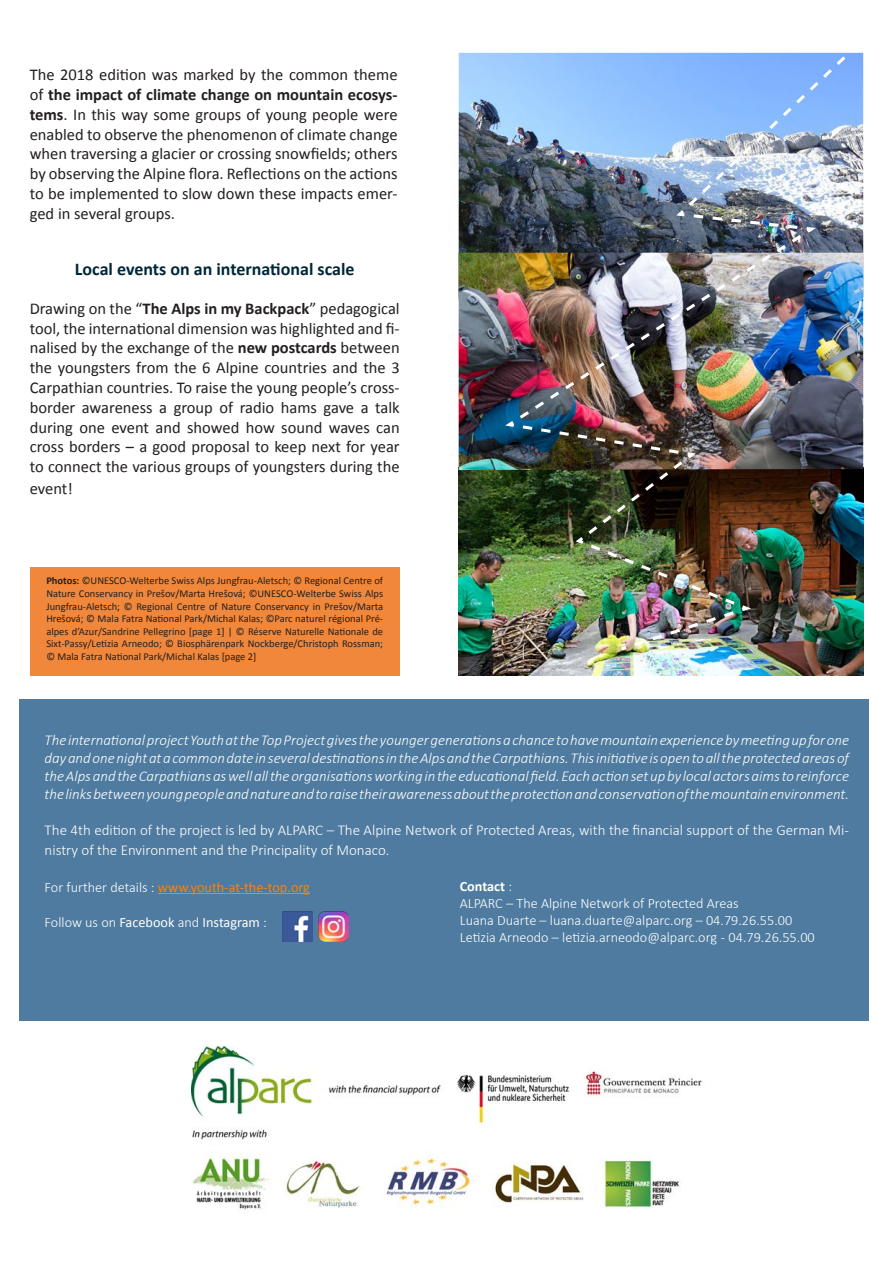
<style>
.page{position:relative;width:893px;height:1263px;background:#fff}
.page>*{position:absolute;margin:0;border:0;box-sizing:border-box;transform-origin:0 0}
.t1{font:700 18px "Calibri";color:#002737}
.t2{font:16.5px/19.8px "Calibri";color:#231f20;text-align:justify}
.t3{font:italic 300 15px/18px "Calibri";color:#fff;text-align:justify}
.t4{font:300 15px/19.8px "Calibri";color:#fff}
.t5{font:300 14.25px "Calibri";color:#fff}
.t6{font:14.25px "Calibri";color:#ff8106}
.t7{font:14.25px "Calibri";color:#fff}
.t8{font:700 14.25px "Calibri";color:#fff}
.t9{font:10.5px/12.6px "Calibri";color:#231f20;text-align:justify}
.s1{font-weight:700}
.s2{font-weight:300;color:#fff}
.s3{font-weight:300}
</style>
<div class="page">
<div style="left:19px;top:699px;width:850px;height:321px;background:#4e7b9f"></div>
<hr style="left:158px;top:893px;width:152px;height:1px;background:#ff8106">
<img style="left:459px;top:53px;width:42px;height:200px">
<img style="left:459px;top:470px;width:404px;height:205px">
<img style="left:459px;top:253px;width:42px;height:217px">
<img style="left:501px;top:52px;width:363px;height:601px">
<img style="left:192px;top:1046px;width:510px;height:164px">
<img style="left:318px;top:911px;width:31px;height:31px">
<img style="left:282px;top:911px;width:30px;height:30px">
<div style="left:30px;top:567px;width:370px;height:108px;background:#f0873b"></div>
<p class="t2" style="left:30px;top:65px;width:369px">The 2018 edition was marked by the common theme of <span class="s1">the impact of climate change on mountain ecosys&shy;tems</span>. In this way some groups of young people were enabled to observe the phenomenon of climate change when traversing a glacier or crossing snowfields; others by observing the Alpine flora. Reflections on the actions to be implemented to slow down these impacts emer&shy;ged in several groups.</p>
<p class="t1" style="left:75px;top:258px;width:281px">Local events on an international scale</p>
<p class="t2" style="left:30px;top:298px;width:371px">Drawing on the “<span class="s1">The Alps in my Backpack</span>” pedagogical tool, the international dimension was highlighted and fi&shy;nalised by the exchange of the <span class="s1">new postcards</span> between the youngsters from the 6 Alpine countries and the 3<br>Carpathian countries. To raise the young people’s cross&shy;border awareness a group of radio hams gave a talk during one event and showed how sound waves can cross borders – a good proposal to keep next for year to connect the various groups of youngsters during the</p>
<p class="t2" style="left:30px;top:478px;width:45px">event!</p>
<p class="t9" style="left:46px;top:575px;width:338px"><span class="s1">Photos:</span> ©UNESCO-Welterbe Swiss Alps Jungfrau-Aletsch; © Regional Centre of Nature Conservancy in Prešov/Marta Hrešová; ©UNESCO-Welterbe Swiss Alps Jungfrau-Aletsch; © Regional Centre of Nature Conservancy in Prešov/Marta Hrešová; © Mala Fatra National Park/Michal Kalas; ©Parc naturel régional Pré&shy;alpes d’Azur/Sandrine Pellegrino [page 1] | © Réserve Naturelle Nationale de Sixt-Passy/Letizia Arneodo; © Biosphärenpark Nockberge/Christoph Rossman; © Mala Fatra National Park/Michal Kalas [page 2]</p>
<p class="t3" style="left:45px;top:731px;width:806px">The international project Youth at the Top Project gives the younger generations a chance to have mountain experience by meeting up for one day and one night at a common date in several destinations in the Alps and the Carpathians. This initiative is open to all the protected areas of the Alps and the Carpathians as well all the organisations working in the educational field. Each action set up by local actors aims to reinforce the links between young people and nature and to raise their awareness about the protection and conservation of the mountain environment.</p>
<p class="t4" style="left:45px;top:820px;width:806px">The 4th edition of the project is led by ALPARC – The Alpine Network of Protected Areas, with the financial support of the German Mi&shy;nistry of the Environment and the Principality of Monaco.</p>
<p class="t6" style="left:45px;top:878px;width:267px"><span class="s2">For further details :</span> www.youth-at-the-top.org</p>
<p class="t7" style="left:45px;top:913px;width:224px"><span class="s3">Follow us on</span> Facebook <span class="s3">and</span> Instagram <span class="s3">:</span></p>
<p class="t8" style="left:460px;top:877px;width:54px">Contact <span class="s3">:</span></p>
<p class="t5" style="left:460px;top:894px;width:281px">ALPARC – The Alpine Network of Protected Areas</p>
<p class="t5" style="left:460px;top:911px;width:334px">Luana Duarte – luana.duarte@alparc.org – 04.79.26.55.00</p>
<p class="t5" style="left:460px;top:929px;width:357px">Letizia Arneodo – letizia.arneodo@alparc.org - 04.79.26.55.00</p>
</div>
